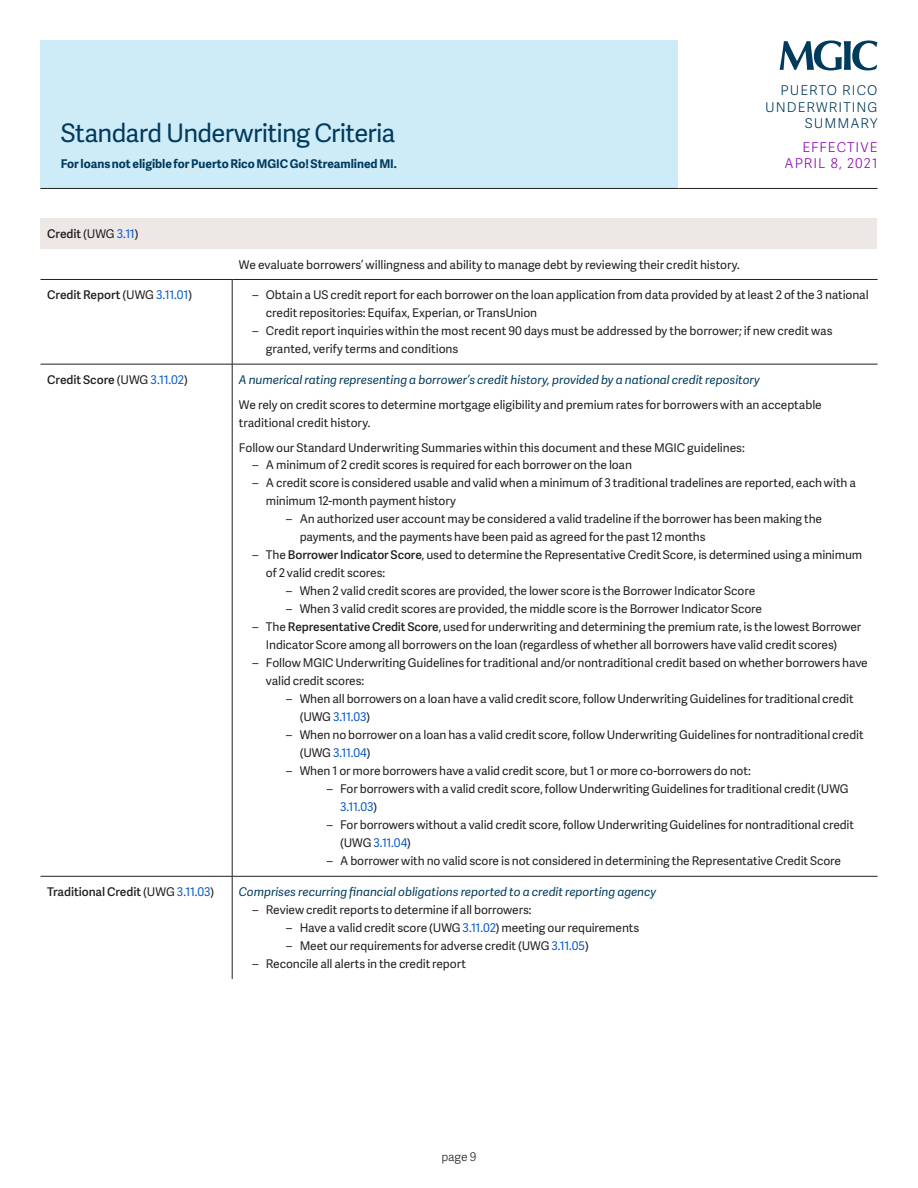
<style>
.page{position:relative;width:918px;height:1188px;background:#fff}
.page>*{position:absolute;margin:0;border:0;box-sizing:border-box;transform-origin:0 0}
.t1{font:25.5px "Adelle Sans";letter-spacing:-.025em;color:#003a5d}
.t2{font:300 13.5px/16.5px "Adelle Sans";letter-spacing:.08em;color:#003a5d;text-align:right}
.t3{font:300 13.5px/16.5px "Adelle Sans";letter-spacing:.08em;color:#8c06b1;text-align:right}
.Body_Copy{font:12px/18px "Adelle Sans";letter-spacing:-.01em;color:#231f20}
.Definition{font:italic 12px "Adelle Sans";letter-spacing:-.005em;color:#003b5c}
.Table_Copy{font:12px "Adelle Sans Sb";color:#231f20}
.t4{font:700 12px "Adelle Sans";letter-spacing:-.005em;color:#003a5d}
.t5{font:300 12px "Adelle Sans";color:#231f20}
.s1{font-family:"Adelle Sans"}
.s2{font-family:"Adelle Sans";color:#075bce}
.s3{font-family:"Adelle Sans Sb"}
.s4{color:#075bce}
</style>
<div class="page">
<svg style="left:780px;top:40px;width:98px;height:30px"></svg>
<div style="left:40px;top:40px;width:638px;height:148px;background:#ceebf8"></div>
<hr style="left:40px;top:188px;width:638px;height:1px;background:#231f20">
<hr style="left:678px;top:188px;width:200px;height:1px;background:#231f20">
<div style="left:40px;top:218px;width:838px;height:31px;background:#ede7e5"></div>
<hr style="left:232px;top:280px;width:1px;height:84px;background:#231f20">
<hr style="left:232px;top:876px;width:1px;height:103px;background:#231f20">
<hr style="left:40px;top:279px;width:192px;height:1px;background:#231f20">
<hr style="left:232px;top:279px;width:646px;height:1px;background:#231f20">
<hr style="left:40px;top:364px;width:192px;height:1px;background:#231f20">
<hr style="left:232px;top:364px;width:646px;height:1px;background:#231f20">
<hr style="left:232px;top:364px;width:1px;height:512px;background:#231f20">
<hr style="left:40px;top:876px;width:192px;height:1px;background:#231f20">
<hr style="left:232px;top:876px;width:646px;height:1px;background:#231f20">
<h1 class="t1" style="left:61px;top:115px;width:336px">Standard Underwriting Criteria</h1>
<p class="t4" style="left:61px;top:155px;width:338px">For loans not eligible for Puerto Rico MGIC Go! Streamlined MI.</p>
<p class="Table_Copy" style="left:47px;top:225px;width:93px">Credit <span class="s1">(UWG</span> <span class="s2">3.11</span><span class="s1">)</span></p>
<p class="Body_Copy" style="left:239px;top:255px;width:502px">We evaluate borrowers’ willingness and ability to manage debt by reviewing their credit history.</p>
<p class="t2" style="left:765px;top:82px;width:114px">PUERTO RICO<br>UNDERWRITING<br>SUMMARY</p>
<p class="t3" style="left:785px;top:138px;width:94px">EFFECTIVE<br>APRIL 8, 2021</p>
<p class="Table_Copy" style="left:47px;top:286px;width:146px">Credit Report <span class="s1">(UWG</span> <span class="s2">3.11.01</span><span class="s1">)</span></p>
<p class="Body_Copy" style="left:266px;top:286px;width:604px;text-indent:-14px">– Obtain a US credit report for each borrower on the loan application from data provided by at least 2 of the 3 national credit repositories: Equifax, Experian, or TransUnion</p>
<p class="Body_Copy" style="left:266px;top:322px;width:568px;text-indent:-14px">– Credit report inquiries within the most recent 90 days must be addressed by the borrower; if new credit was granted, verify terms and conditions</p>
<p class="Table_Copy" style="left:47px;top:371px;width:142px">Credit Score <span class="s1">(UWG</span> <span class="s2">3.11.02</span><span class="s1">)</span></p>
<p class="Definition" style="left:239px;top:371px;width:523px">A numerical rating representing a borrower’s credit history, provided by a national credit repository</p>
<p class="Body_Copy" style="left:239px;top:395px;width:584px">We rely on credit scores to determine mortgage eligibility and premium rates for borrowers with an acceptable traditional credit history.</p>
<p class="Body_Copy" style="left:239px;top:438px;width:507px">Follow our Standard Underwriting Summaries within this document and these MGIC guidelines:</p>
<p class="Body_Copy" style="left:252px;top:456px;width:381px">– A minimum of 2 credit scores is required for each borrower on the loan</p>
<p class="Body_Copy" style="left:266px;top:474px;width:592px;text-indent:-14px">– A credit score is considered usable and valid when a minimum of 3 traditional tradelines are reported, each with a minimum 12-month payment history</p>
<p class="Body_Copy" style="left:300px;top:510px;width:524px;text-indent:-14px">– An authorized user account may be considered a valid tradeline if the borrower has been making the payments, and the payments have been paid as agreed for the past 12 months</p>
<p class="Body_Copy" style="left:266px;top:546px;width:598px;text-indent:-14px">– The <span class="s3">Borrower Indicator Score</span>, used to determine the Representative Credit Score, is determined using a minimum of 2 valid credit scores:</p>
<p class="Body_Copy" style="left:286px;top:582px;width:471px">– When 2 valid credit scores are provided, the lower score is the Borrower Indicator Score</p>
<p class="Body_Copy" style="left:286px;top:600px;width:477px">– When 3 valid credit scores are provided, the middle score is the Borrower Indicator Score</p>
<p class="Body_Copy" style="left:266px;top:618px;width:597px;text-indent:-14px">– The <span class="s3">Representative Credit Score</span>, used for underwriting and determining the premium rate, is the lowest Borrower<br>Indicator Score among all borrowers on the loan (regardless of whether all borrowers have valid credit scores)</p>
<p class="Body_Copy" style="left:266px;top:654px;width:603px;text-indent:-14px">– Follow MGIC Underwriting Guidelines for traditional and/or nontraditional credit based on whether borrowers have valid credit scores:</p>
<p class="Body_Copy" style="left:300px;top:690px;width:555px;text-indent:-14px">– When all borrowers on a loan have a valid credit score, follow Underwriting Guidelines for traditional credit (UWG <span class="s4">3.11.03</span>)</p>
<p class="Body_Copy" style="left:300px;top:726px;width:565px;text-indent:-14px">– When no borrower on a loan has a valid credit score, follow Underwriting Guidelines for nontraditional credit (UWG <span class="s4">3.11.04</span>)</p>
<p class="Body_Copy" style="left:286px;top:762px;width:466px">– When 1 or more borrowers have a valid credit score, but 1 or more co-borrowers do not:</p>
<p class="Body_Copy" style="left:340px;top:780px;width:510px;text-indent:-14px">– For borrowers with a valid credit score, follow Underwriting Guidelines for traditional credit (UWG<br><span class="s4">3.11.03</span>)</p>
<p class="Body_Copy" style="left:340px;top:816px;width:515px;text-indent:-14px">– For borrowers without a valid credit score, follow Underwriting Guidelines for nontraditional credit (UWG <span class="s4">3.11.04</span>)</p>
<p class="Body_Copy" style="left:327px;top:852px;width:516px">– A borrower with no valid score is not considered in determining the Representative Credit Score</p>
<p class="Table_Copy" style="left:47px;top:883px;width:169px">Traditional Credit <span class="s1">(UWG</span> <span class="s2">3.11.03</span><span class="s1">)</span></p>
<p class="Definition" style="left:239px;top:883px;width:419px">Comprises recurring financial obligations reported to a credit reporting agency</p>
<p class="Body_Copy" style="left:252px;top:901px;width:281px">– Review credit reports to determine if all borrowers:</p>
<p class="Body_Copy" style="left:286px;top:919px;width:355px">– Have a valid credit score (UWG <span class="s4">3.11.02</span>) meeting our requirements</p>
<p class="Body_Copy" style="left:286px;top:937px;width:304px">– Meet our requirements for adverse credit (UWG <span class="s4">3.11.05</span>)</p>
<p class="Body_Copy" style="left:252px;top:955px;width:215px">– Reconcile all alerts in the credit report</p>
<p class="t5" style="left:441px;top:1148px;width:37px">page 9</p>
</div>
